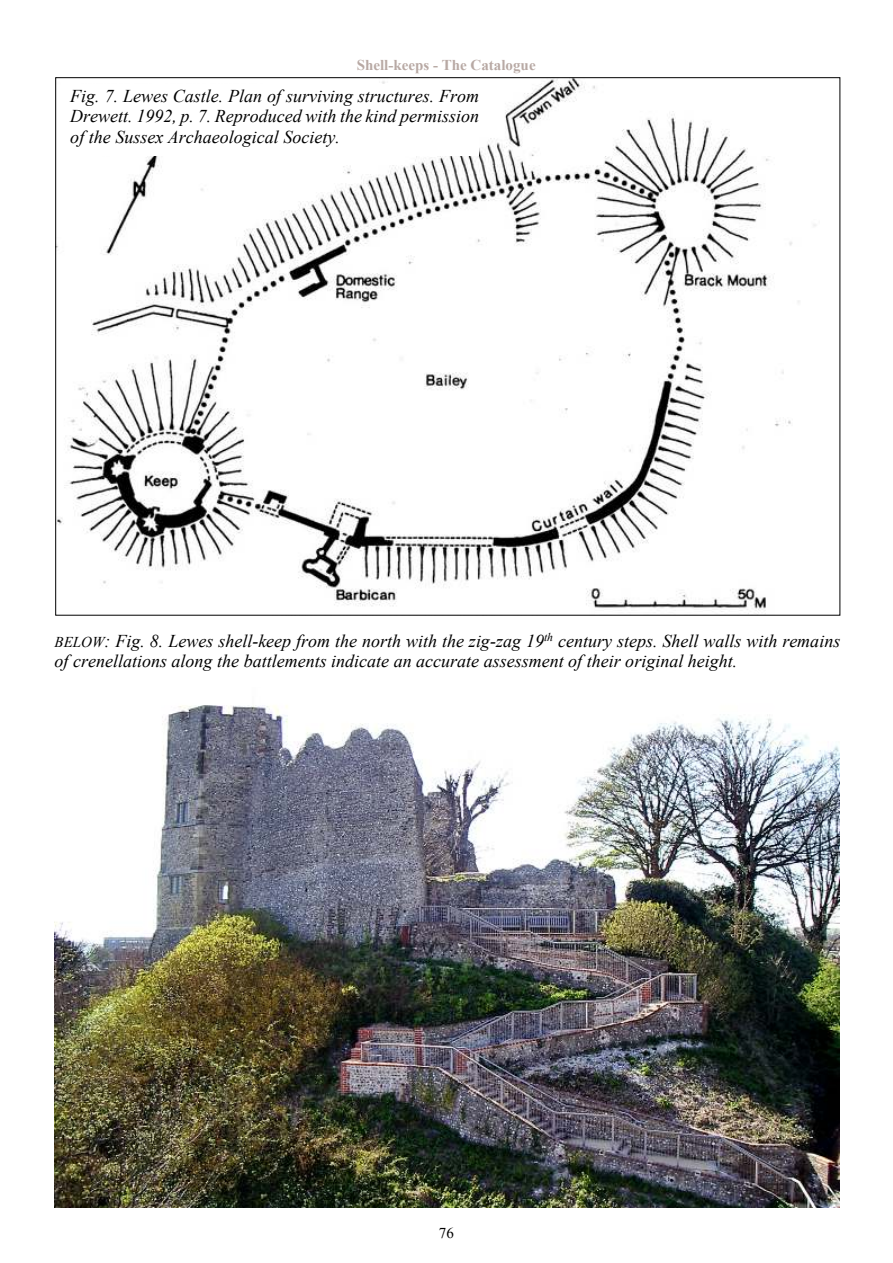
<style>
.page{position:relative;width:893px;height:1263px;background:#fff}
.page>*{position:absolute;margin:0;border:0;box-sizing:border-box;transform-origin:0 0}
.t1{font:italic 18px/20.6px "Times New Roman";color:#000;text-align:justify}
.t2{font:700 15px "Times New Roman";color:#b8a9a4}
.t3{font:15px "Times New Roman";color:#000}
.s1{font-size:15px}
</style>
<div class="page">
<img style="left:57px;top:79px;width:759px;height:535px">
<div style="left:70px;top:84px;width:409px;height:72px;background:#fff"></div>
<img style="left:55px;top:705px;width:785px;height:502px">
<p class="t2" style="left:357px;top:60px;width:180px">Shell-keeps - The Catalogue</p>
<p class="t1" style="left:70px;top:87px;width:410px">Fig. 7. Lewes Castle. Plan of surviving structures. From Drewett. 1992, p. 7. Reproduced with the kind permission of the Sussex Archaeological Society.</p>
<p class="t1" style="left:55px;top:632px;width:787px"><span class="s1">BELOW</span>: Fig. 8. Lewes shell-keep from the north with the zig-zag 19<sup>th</sup> century steps. Shell walls with remains of crenellations along the battlements indicate an accurate assessment of their original height.</p>
<p class="t3" style="left:439px;top:1227px;width:17px">76</p>
</div>
